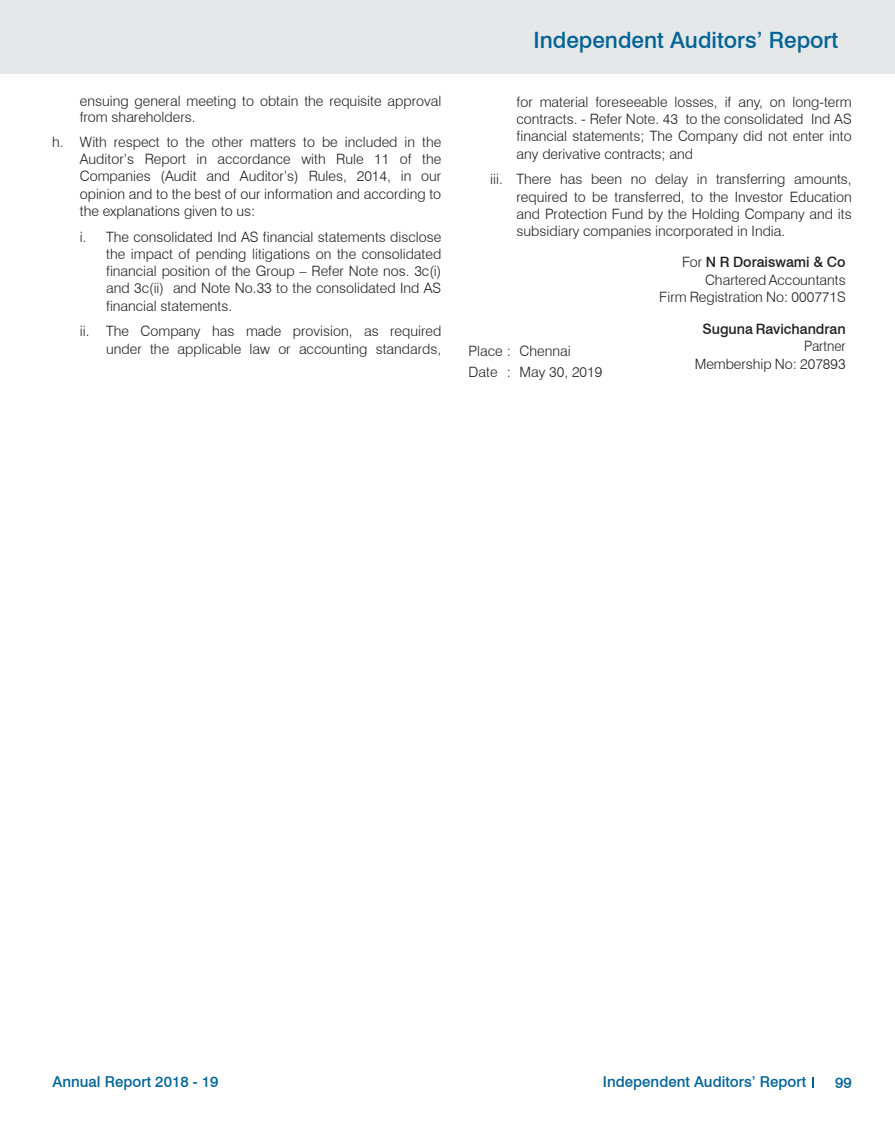
<style>
.page{position:relative;width:895px;height:1131px;background:#fff}
.page>*{position:absolute;margin:0;border:0;box-sizing:border-box;transform-origin:0 0}
.t1{font:500 22.5px "Swiss 721 BT";color:#016495}
.t2{font:500 15px "Swiss 721 BT";color:#016495}
.t3{font:300 14.25px/17.2px "Swiss 721 BT";color:#231f20;text-align:justify}
.t4{font:300 14.25px/17.2px "Swiss 721 BT";color:#231f20;text-align:right;scale:.95 1}
.t5{font:500 14.25px "Swiss 721 BT";color:#231f20}
.s1{font-weight:500}
</style>
<div class="page">
<div style="left:0;top:0;width:895px;height:74px;background:#e6e7e9"></div>
<p class="t3" style="left:80px;top:92px;width:363px;line-height:16.5px">ensuing general meeting to obtain the requisite approval from shareholders.</p>
<p class="t3" style="left:80px;top:133px;width:363px;text-indent:-28px">h. With respect to the other matters to be included in the Auditor’s Report in accordance with Rule 11 of the Companies (Audit and Auditor’s) Rules, 2014, in our opinion and to the best of our information and according to the explanations given to us:</p>
<p class="t3" style="left:106px;top:228px;width:337px;text-indent:-26px">i. The consolidated Ind AS financial statements disclose the impact of pending litigations on the consolidated financial position of the Group – Refer Note nos. 3c(i) and 3c(ii) and Note No.33 to the consolidated Ind AS financial statements.</p>
<p class="t3" style="left:80px;top:323px;width:363px;text-align:right">ii. The Company has made provision, as required under the applicable law or accounting standards,</p>
<h1 class="t1" style="left:533px;top:27px;width:306px">Independent Auditors’ Report</h1>
<p class="t3" style="left:517px;top:93px;width:337px">for material foreseeable losses, if any, on long-term contracts. - Refer Note. 43 to the consolidated Ind AS financial statements; The Company did not enter into any derivative contracts; and</p>
<p class="t3" style="left:517px;top:171px;width:337px;text-indent:-26px">iii. There has been no delay in transferring amounts, required to be transferred, to the Investor Education and Protection Fund by the Holding Company and its subsidiary companies incorporated in India.</p>
<p class="t3" style="left:659px;top:254px;width:188px;text-align:right">For <span class="s1">N R Doraiswami &amp; Co<br></span>Chartered Accountants<br>Firm Registration No: 000771S</p>
<p class="t3" style="left:468px;top:340px;width:135px;line-height:21.6px">Place : Chennai<br>Date : May 30, 2019</p>
<p class="t5" style="left:702px;top:320px;width:145px">Suguna Ravichandran</p>
<p class="t4" style="left:695px;top:338px;width:160px">Partner<br>Membership No: 207893</p>
<p class="t2" style="left:53px;top:1073px;width:167px">Annual Report 2018 - 19</p>
<p class="t2" style="left:603px;top:1073px;width:205px">Independent Auditors’ Report</p>
<p class="t2" style="left:835px;top:1073px;width:18px">99</p>
</div>
